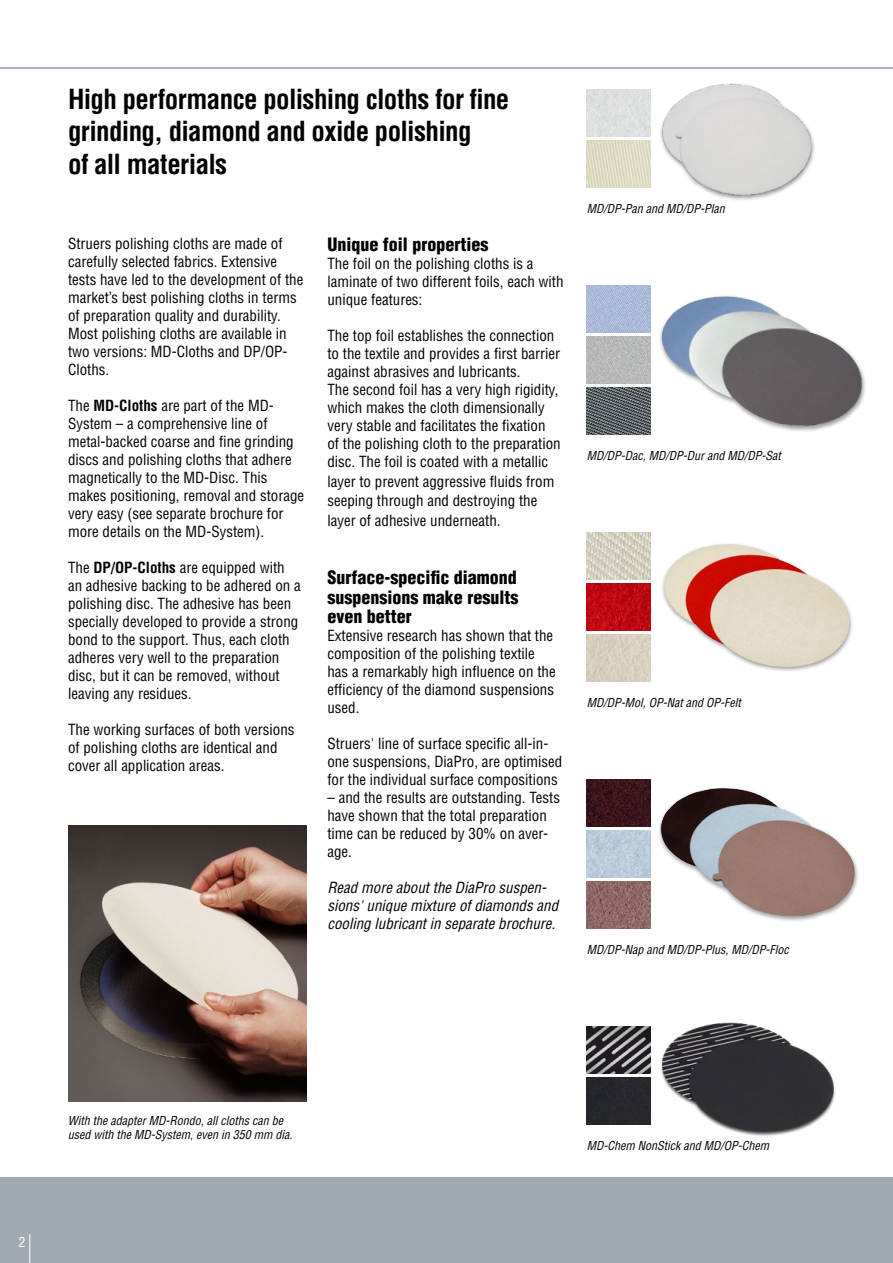
<style>
.page{position:relative;width:893px;height:1263px;background:#fff}
.page>*{position:absolute;margin:0;border:0;box-sizing:border-box;transform-origin:0 0}
.t1{font:700 condensed 27px/32.4px "Helvetica LT Std";letter-spacing:-.02em;color:#000}
.t2{font:900 condensed 18px/19.5px "Helvetica LT Std";color:#000;text-align:justify}
.t3{font:condensed 15px/18px "Helvetica LT Std";color:#000}
.t4{font:italic condensed 15px/18px "Helvetica LT Std";color:#000}
.t5{font:condensed 13.5px "Helvetica LT Std";color:#fff}
.t6{font:italic condensed 12px/14.4px "Helvetica LT Std";color:#000}
.s1{font-weight:700}
</style>
<div class="page">
<div style="left:658px;top:294px;width:208px;height:138px;background:#000;opacity:.4"></div>
<img style="left:661px;top:296px;width:202px;height:132px">
<div style="left:661px;top:542px;width:192px;height:131px;background:#000;opacity:.4"></div>
<img style="left:663px;top:544px;width:187px;height:123px">
<div style="left:657px;top:786px;width:202px;height:136px;background:#000;opacity:.4"></div>
<img style="left:660px;top:788px;width:196px;height:129px">
<img style="left:661px;top:1022px;width:174px;height:114px">
<img style="left:68px;top:825px;width:238px;height:277px">
<img style="left:652px;top:67px;width:175px;height:133px">
<div style="left:0;top:1178px;width:893px;height:85px;background:#a1aab1"></div>
<hr style="left:0;top:68px;width:893px;height:1px;background:#5061aa">
<div style="left:587px;top:90px;width:64px;height:46px;background:#dde0df"></div>
<img style="left:587px;top:140px;width:64px;height:47px">
<img style="left:587px;top:533px;width:64px;height:47px">
<img style="left:587px;top:584px;width:64px;height:46px">
<img style="left:587px;top:634px;width:64px;height:47px">
<img style="left:587px;top:780px;width:64px;height:46px">
<img style="left:587px;top:830px;width:64px;height:47px">
<img style="left:587px;top:881px;width:64px;height:47px">
<img style="left:587px;top:1027px;width:64px;height:46px">
<div style="left:587px;top:1077px;width:64px;height:47px;background:#27272c"></div>
<svg style="left:29px;top:1234px;width:1px;height:29px"></svg>
<img style="left:587px;top:286px;width:64px;height:47px">
<img style="left:587px;top:337px;width:64px;height:46px">
<img style="left:587px;top:387px;width:64px;height:47px">
<h1 class="t1" style="left:68px;top:82px;width:443px">High performance polishing cloths for fine grinding, diamond and oxide polishing<br>of all materials</h1>
<p class="t3" style="left:68px;top:234px;width:237px">Struers polishing cloths are made of carefully selected fabrics. Extensive tests have led to the development of the market’s best polishing cloths in terms of preparation quality and durability.<br>Most polishing cloths are available in two versions: MD-Cloths and DP/OP-Cloths.</p>
<p class="t3" style="left:68px;top:396px;width:238px">The <span class="s1">MD-Cloths</span> are part of the MD-System – a comprehensive line of metal-backed coarse and fine grinding discs and polishing cloths that adhere magnetically to the MD-Disc. This makes positioning, removal and storage very easy (see separate brochure for more details on the MD-System).</p>
<p class="t3" style="left:68px;top:558px;width:234px">The <span class="s1">DP/OP-Cloths</span> are equipped with an adhesive backing to be adhered on a polishing disc. The adhesive has been specially developed to provide a strong bond to the support. Thus, each cloth adheres very well to the preparation disc, but it can be removed, without leaving any residues.</p>
<p class="t3" style="left:68px;top:720px;width:228px">The working surfaces of both versions of polishing cloths are identical and cover all application areas.</p>
<p class="t2" style="left:327px;top:235px;width:162px">Unique foil properties</p>
<p class="t3" style="left:327px;top:254px;width:238px">The foil on the polishing cloths is a laminate of two different foils, each with unique features:</p>
<p class="t3" style="left:327px;top:326px;width:235px">The top foil establishes the connection to the textile and provides a first barrier against abrasives and lubricants.<br>The second foil has a very high rigidity, which makes the cloth dimensionally very stable and facilitates the fixation of the polishing cloth to the preparation disc. The foil is coated with a metallic</p>
<p class="t3" style="left:327px;top:471px;width:228px;line-height:19.5px">layer to prevent aggressive fluids from seeping through and destroying the layer of adhesive underneath.</p>
<p class="t2" style="left:327px;top:568px;width:192px">Surface-specific diamond suspensions make results even better</p>
<p class="t3" style="left:327px;top:626px;width:230px">Extensive research has shown that the composition of the polishing textile has a remarkably high influence on the efficiency of the diamond suspensions used.</p>
<p class="t3" style="left:327px;top:734px;width:236px">Struers' line of surface specific all-in&shy;one suspensions, DiaPro, are optimised for the individual surface compositions</p>
<p class="t3" style="left:327px;top:788px;width:234px">– and the results are outstanding. Tests have shown that the total preparation time can be reduced by 30% on aver&shy;age.</p>
<p class="t4" style="left:327px;top:879px;width:232px">Read more about the DiaPro suspen&shy;sions' unique mixture of diamonds and cooling lubricant in separate brochure.</p>
<p class="t6" style="left:587px;top:201px;width:139px">MD/DP-Pan and MD/DP-Plan</p>
<p class="t6" style="left:587px;top:448px;width:195px">MD/DP-Dac, MD/DP-Dur and MD/DP-Sat</p>
<p class="t6" style="left:587px;top:695px;width:155px">MD/DP-Mol, OP-Nat and OP-Felt</p>
<p class="t6" style="left:587px;top:942px;width:203px">MD/DP-Nap and MD/DP-Plus, MD/DP-Floc</p>
<p class="t5" style="left:19px;top:1233px;width:8px">2</p>
<p class="t6" style="left:68px;top:1113px;width:226px">With the adapter MD-Rondo, all cloths can be used with the MD-System, even in 350 mm dia.</p>
<p class="t6" style="left:587px;top:1138px;width:184px">MD-Chem NonStick and MD/OP-Chem</p>
</div>
